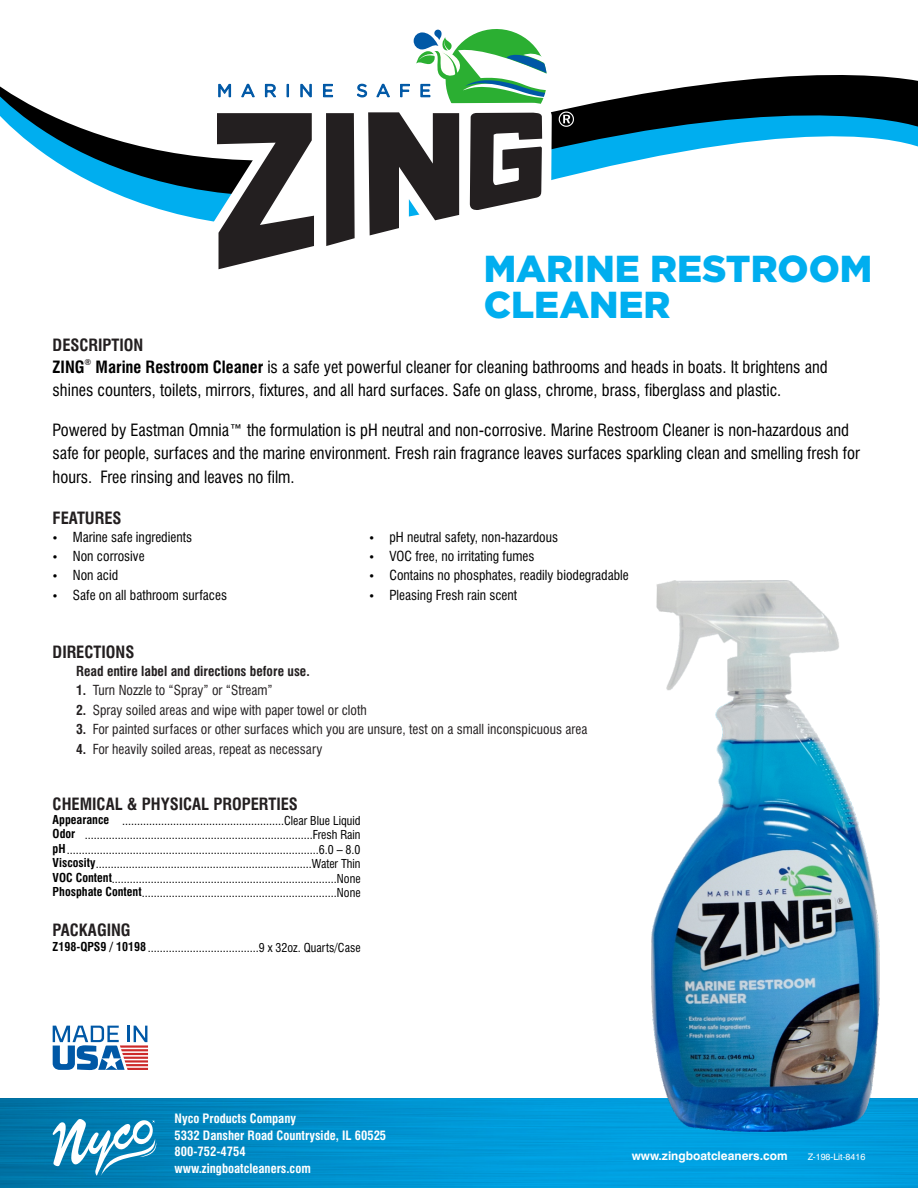
<style>
.page{position:relative;width:918px;height:1188px;background:#fff}
.page>*{position:absolute;margin:0;border:0;box-sizing:border-box;transform-origin:0 0}
.t1{font:900 37.5px/36px "Gotham";color:#00aeef}
.t2{font:condensed 16.5px/23.4px "Swiss 721 BT";color:#000}
.t3{font:700 condensed 16.5px "Swiss 721 BT";color:#231f20}
.t4{font:condensed 13.5px "Swiss 721 BT";color:#231f20}
.t5{font:condensed 13.5px/19.4px "Swiss 721 BT";color:#000}
.t6{font:700 condensed 13.5px "Swiss 721 BT";color:#231f20}
.t7{font:700 condensed 12.6px/16.5px "Swiss 721 BT";color:#fff}
.t8{font:condensed 12px/14.5px "Swiss 721 BT";color:#000}
.t9{font:700 12px "Swiss 721 BT";color:#fff}
.t10{font:9px "Swiss 721 BT";color:#fff}
.t11{font:700 condensed 8.25px "Swiss 721 BT";color:#231f20}
.s1{font-weight:700;color:#231f20}
.s2{font-weight:700}
</style>
<div class="page">
<img style="left:0;top:1098px;width:918px;height:90px">
<svg style="left:0;top:75px;width:918px;height:139px"></svg>
<svg style="left:53px;top:1026px;width:95px;height:44px"></svg>
<svg style="left:218px;top:83px;width:14px;height:15px"></svg>
<svg style="left:240px;top:83px;width:16px;height:15px"></svg>
<svg style="left:264px;top:83px;width:14px;height:15px"></svg>
<svg style="left:287px;top:84px;width:2px;height:13px"></svg>
<svg style="left:300px;top:83px;width:12px;height:15px"></svg>
<svg style="left:207px;top:102px;width:115px;height:168px"></svg>
<svg style="left:217px;top:113px;width:97px;height:156px"></svg>
<svg style="left:322px;top:29px;width:263px;height:217px"></svg>
<img style="left:652px;top:581px;width:227px;height:551px">
<svg style="left:53px;top:1119px;width:104px;height:57px"></svg>
<h1 class="t1" style="left:484px;top:253px;width:390px">MARINE RESTROOM<br>CLEANER</h1>
<h2 class="t2" style="left:53px;top:336px;width:777px;line-height:21.8px"><span class="s1">DESCRIPTION<br></span><span class="s2">ZING Marine Restroom Cleaner</span> is a safe yet powerful cleaner for cleaning bathrooms and heads in boats. It brightens and</h2>
<p class="t11" style="left:85px;top:358px;width:8px">®</p>
<h2 class="t2" style="left:53px;top:380px;width:730px">shines counters, toilets, mirrors, fixtures, and all hard surfaces. Safe on glass, chrome, brass, fiberglass and plastic.</h2>
<p class="t2" style="left:53px;top:420px;width:809px">Powered by Eastman Omnia™ the formulation is pH neutral and non-corrosive. Marine Restroom Cleaner is non-hazardous and safe for people, surfaces and the marine environment. Fresh rain fragrance leaves surfaces sparkling clean and smelling fresh for hours. Free rinsing and leaves no film.</p>
<h2 class="t3" style="left:53px;top:511px;width:70px">FEATURES</h2>
<p class="t5" style="left:73px;top:528px;width:156px">Marine safe ingredients<br>Non corrosive<br>Non acid<br>Safe on all bathroom surfaces</p>
<p class="t5" style="left:389px;top:528px;width:241px">pH neutral safety, non-hazardous<br>VOC free, no irritating fumes<br>Contains no phosphates, readily biodegradable Pleasing Fresh rain scent</p>
<h2 class="t3" style="left:53px;top:645px;width:83px">DIRECTIONS</h2>
<p class="t6" style="left:76px;top:666px;width:235px">Read entire label and directions before use.</p>
<p class="t4" style="left:76px;top:685px;width:198px"><span class="s2">1.</span> Turn Nozzle to “Spray” or “Stream”</p>
<p class="t4" style="left:76px;top:704px;width:292px"><span class="s2">2.</span> Spray soiled areas and wipe with paper towel or cloth</p>
<p class="t4" style="left:76px;top:724px;width:513px"><span class="s2">3.</span> For painted surfaces or other surfaces which you are unsure, test on a small inconspicuous area</p>
<p class="t4" style="left:76px;top:743px;width:248px"><span class="s2">4.</span> For heavily soiled areas, repeat as necessary</p>
<h2 class="t3" style="left:53px;top:798px;width:247px">CHEMICAL &amp; PHYSICAL PROPERTIES</h2>
<p class="t8" style="left:53px;top:814px;width:309px"><span class="s2">Appearance<br>Odor<br>pH</span>....................................................................................6.0 – 8.0<br><span class="s2">Viscosity</span>........................................................................Water Thin <span class="s2">VOC Content</span>...........................................................................None <span class="s2">Phosphate Content</span>.................................................................None</p>
<p class="t8" style="left:85px;top:815px;width:277px;text-align:right">......................................................Clear Blue Liquid ............................................................................Fresh Rain</p>
<h2 class="t3" style="left:53px;top:923px;width:80px">PACKAGING</h2>
<p class="t8" style="left:53px;top:941px;width:309px"><span class="s2">Z198-QPS9 / 10198</span>.....................................9 x 32oz. Quarts/Case</p>
<p class="t7" style="left:175px;top:1112px;width:213px">Nyco Products Company<br>5332 Dansher Road Countryside, IL 60525<br>800-752-4754<br>www.zingboatcleaners.com</p>
<p class="t9" style="left:632px;top:1151px;width:157px">www.zingboatcleaners.com</p>
<p class="t10" style="left:808px;top:1153px;width:59px">Z-198-Lit-8416</p>
</div>
